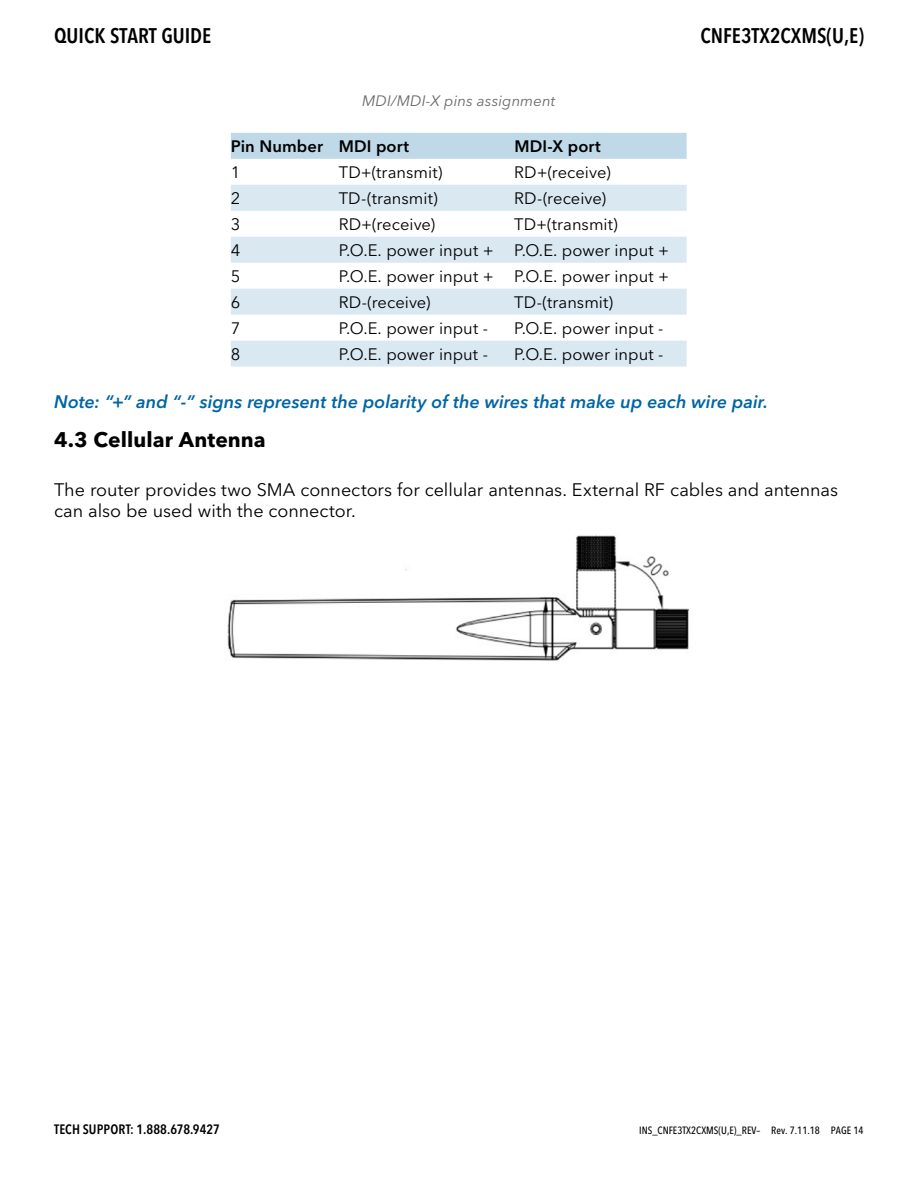
<style>
.page{position:relative;width:918px;height:1188px;background:#fff}
.page>*{position:absolute;margin:0;border:0;box-sizing:border-box;transform-origin:0 0}
.t1{font:600 condensed 21px "Avenir Next LT Pro";color:#000}
.t2{font:700 21px "Avenir Next LT Pro";letter-spacing:.005em;color:#000}
.t3{font:18px/21.6px "Avenir Next LT Pro";letter-spacing:-.005em;color:#000}
.t4{font:italic 600 18px "Avenir Next LT Pro";color:#0065a4}
.t5{font:16.5px "Avenir Next LT Pro";color:#000}
.t6{font:600 16.5px "Avenir Next LT Pro";letter-spacing:.005em;color:#000}
.t7{font:italic 15px "Avenir Next LT Pro";color:#67686b}
.t8{font:600 condensed 13.5px "Avenir Next LT Pro";letter-spacing:.005em;color:#000}
.t9{font:500 condensed 10.5px "Avenir Next LT Pro";color:#000}
</style>
<div class="page">
<div style="left:231px;top:133px;width:456px;height:26px;background:#bfd9e8"></div>
<svg style="left:231px;top:185px;width:456px;height:182px;fill:#d9e8f1"></svg>
<img style="left:227px;top:535px;width:463px;height:126px">
<p class="t1" style="left:54px;top:23px;width:159px">QUICK START GUIDE</p>
<p class="t1" style="left:700px;top:23px;width:165px">CNFE3TX2CXMS(U,E)</p>
<p class="t7" style="left:362px;top:92px;width:195px">MDI/MDI-X pins assignment</p>
<p class="t6" style="left:231px;top:136px;width:180px">Pin Number MDI port</p>
<p class="t6" style="left:514px;top:136px;width:88px">MDI-X port</p>
<p class="t5" style="left:231px;top:162px;width:11px">1</p>
<p class="t5" style="left:339px;top:162px;width:105px">TD+(transmit)</p>
<p class="t5" style="left:514px;top:162px;width:98px">RD+(receive)</p>
<p class="t5" style="left:231px;top:188px;width:11px">2</p>
<p class="t5" style="left:339px;top:188px;width:100px">TD-(transmit)</p>
<p class="t5" style="left:514px;top:188px;width:93px">RD-(receive)</p>
<p class="t5" style="left:231px;top:214px;width:11px">3</p>
<p class="t5" style="left:339px;top:214px;width:98px">RD+(receive)</p>
<p class="t5" style="left:514px;top:214px;width:105px">TD+(transmit)</p>
<p class="t5" style="left:231px;top:240px;width:11px">4</p>
<p class="t5" style="left:339px;top:240px;width:332px">P.O.E. power input + P.O.E. power input +</p>
<p class="t5" style="left:231px;top:266px;width:11px">5</p>
<p class="t5" style="left:339px;top:266px;width:332px">P.O.E. power input + P.O.E. power input +</p>
<p class="t5" style="left:231px;top:292px;width:11px">6</p>
<p class="t5" style="left:339px;top:292px;width:93px">RD-(receive)</p>
<p class="t5" style="left:514px;top:292px;width:100px">TD-(transmit)</p>
<p class="t5" style="left:231px;top:318px;width:11px">7</p>
<p class="t5" style="left:339px;top:318px;width:151px">P.O.E. power input -</p>
<p class="t5" style="left:514px;top:318px;width:151px">P.O.E. power input -</p>
<p class="t5" style="left:231px;top:344px;width:11px">8</p>
<p class="t5" style="left:339px;top:344px;width:151px">P.O.E. power input -</p>
<p class="t5" style="left:514px;top:344px;width:151px">P.O.E. power input -</p>
<p class="t4" style="left:54px;top:391px;width:716px">Note: “+” and “-” signs represent the polarity of the wires that make up each wire pair.</p>
<p class="t2" style="left:54px;top:427px;width:213px">4.3 Cellular Antenna</p>
<p class="t3" style="left:54px;top:479px;width:786px">The router provides two SMA connectors for cellular antennas. External RF cables and antennas can also be used with the connector.</p>
<p class="t8" style="left:54px;top:1121px;width:167px">TECH SUPPORT: 1.888.678.9427</p>
<p class="t9" style="left:639px;top:1124px;width:226px">INS_CNFE3TX2CXMS(U,E)_REV– Rev. 7.11.18 PAGE 14</p>
</div>
